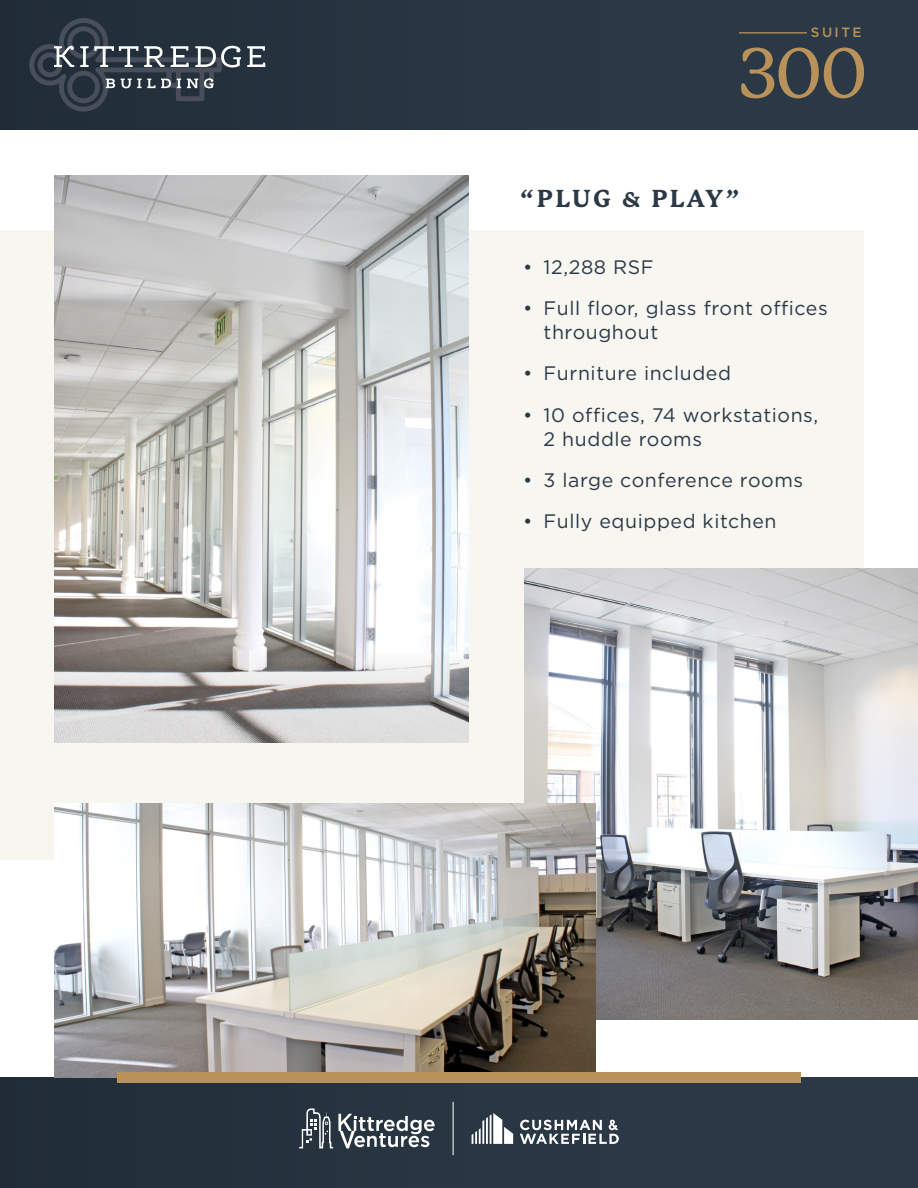
<style>
.page{position:relative;width:918px;height:1188px;background:#fff}
.page>*{position:absolute;margin:0;border:0;box-sizing:border-box;transform-origin:0 0}
.t1{font:500 69px "P Mackinac Pro";color:#b9915a}
.t2{font:800 24px "P22 Mackinac Pro";letter-spacing:.115em;color:#2b3946}
.t3{font:19.5px/24px "Gotham";letter-spacing:.03em;color:#2b3946}
.t4{font:500 13.5px "Gotham";letter-spacing:.18em;color:#b9915a}
</style>
<div class="page">
<div style="left:0;top:230px;width:864px;height:630px;background:#f7f6f1"></div>
<div style="left:0;top:0;width:918px;height:130px;background:#2b3946"></div>
<hr style="left:739px;top:32px;width:68px;height:2px;background:#b9915a">
<img style="left:54px;top:176px;width:415px;height:473px">
<img style="left:525px;top:568px;width:393px;height:451px">
<div style="left:0;top:1078px;width:918px;height:110px;background:#2b3946"></div>
<div style="left:0;top:1078px;width:612px;height:110px;background:#25313e"></div>
<svg style="left:472px;top:1113px;width:41px;height:31px"></svg>
<svg style="left:520px;top:1120px;width:99px;height:24px"></svg>
<svg style="left:299px;top:1108px;width:136px;height:40px"></svg>
<hr style="left:453px;top:1102px;width:1px;height:53px;background:#fff">
<img style="left:54px;top:804px;width:541px;height:274px">
<div style="left:117px;top:1072px;width:684px;height:11px;background:#b9915a"></div>
<svg style="left:28px;top:17px;width:237px;height:96px"></svg>
<svg style="left:54px;top:649px;width:415px;height:93px"></svg>
<p class="t4" style="left:811px;top:23px;width:52px">SUITE</p>
<p class="t1" style="left:738px;top:34px;width:132px">300</p>
<p class="t2" style="left:520px;top:185px;width:221px">“PLUG &amp; PLAY”</p>
<p class="t3" style="left:523px;top:255px;width:132px">• 12,288 RSF</p>
<p class="t3" style="left:544px;top:296px;width:286px;text-indent:-20px">• Full floor, glass front offices throughout</p>
<p class="t3" style="left:523px;top:361px;width:209px">• Furniture included</p>
<p class="t3" style="left:544px;top:402px;width:276px;text-indent:-20px">• 10 offices, 74 workstations,<br>2 huddle rooms</p>
<p class="t3" style="left:523px;top:468px;width:281px">• 3 large conference rooms</p>
<p class="t3" style="left:523px;top:509px;width:255px">• Fully equipped kitchen</p>
</div>
